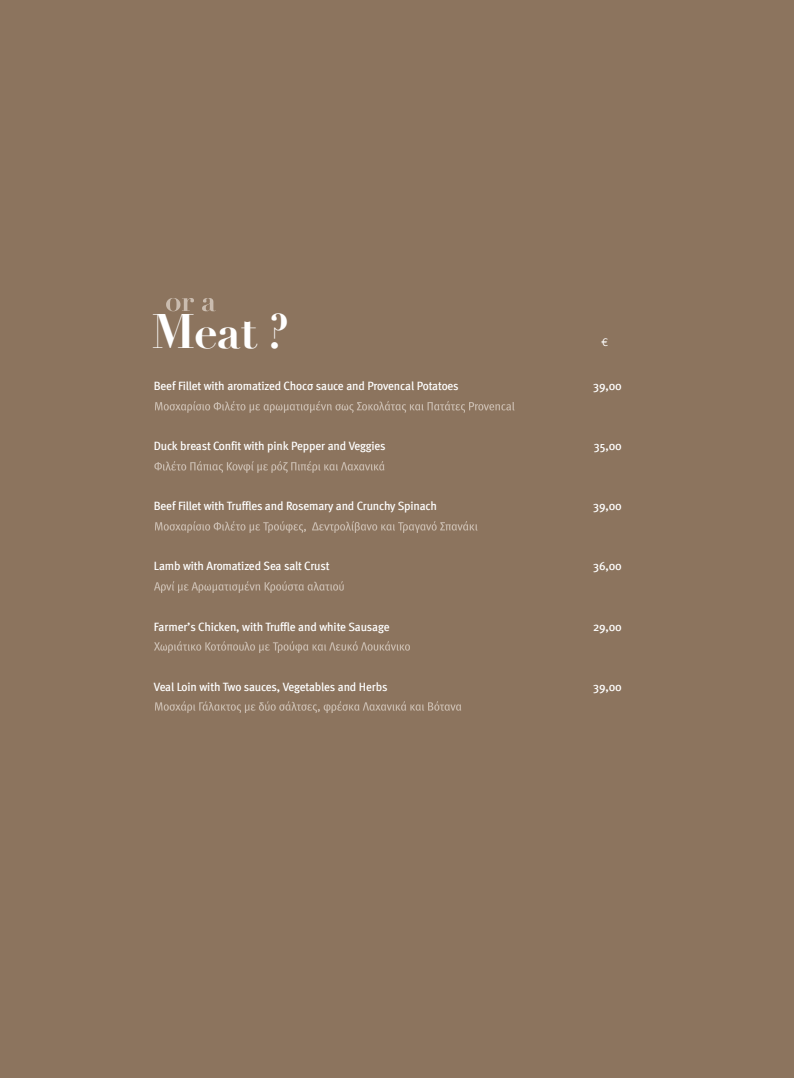
<style>
.page{position:relative;width:794px;height:1078px;background:#fff}
.page>*{position:absolute;margin:0;border:0;box-sizing:border-box;transform-origin:0 0}
.t1{font:700 47.3px "Didot";color:#fff}
.t2{font:12px "Meta Cond Med Greek";letter-spacing:-.01em;color:#fff;scale:1.1 1}
.t3{font:11px "Rotis Sans Hel";color:#fff}
</style>
<div class="page">
<div style="left:0;top:0;width:794px;height:1077px;background:#8c745e"></div>
<svg style="left:155px;top:402px;width:37px;height:8px"></svg>
<svg style="left:469px;top:402px;width:37px;height:8px"></svg>
<svg style="left:154px;top:461px;width:31px;height:9px"></svg>
<svg style="left:155px;top:522px;width:31px;height:8px"></svg>
<svg style="left:154px;top:581px;width:48px;height:12px"></svg>
<svg style="left:154px;top:641px;width:36px;height:12px"></svg>
<svg style="left:155px;top:702px;width:31px;height:8px"></svg>
<svg style="left:166px;top:298px;width:50px;height:13px"></svg>
<h1 class="t1" style="left:152px;top:302px;width:139px">Meat ?</h1>
<p class="t3" style="left:601px;top:338px;width:8px">€</p>
<p class="t2" style="left:154px;top:380px;width:278px">Beef Fillet with aromatized Chocσ sauce and Provencal Potatoes</p>
<p class="t2" style="left:593px;top:380px;width:27px">39,00</p>
<p class="t2" style="left:154px;top:440px;width:212px">Duck breast Confit with pink Pepper and Veggies</p>
<p class="t2" style="left:594px;top:440px;width:27px">35,00</p>
<p class="t2" style="left:154px;top:500px;width:259px">Beef Fillet with Truffles and Rosemary and Crunchy Spinach</p>
<p class="t2" style="left:593px;top:500px;width:27px">39,00</p>
<p class="t2" style="left:154px;top:560px;width:161px">Lamb with Aromatized Sea salt Crust</p>
<p class="t2" style="left:593px;top:560px;width:27px">36,00</p>
<p class="t2" style="left:154px;top:620px;width:216px">Farmer’s Chicken, with Truffle and white Sausage</p>
<p class="t2" style="left:593px;top:620px;width:28px">29,00</p>
<p class="t2" style="left:154px;top:680px;width:214px">Veal Loin with Two sauces, Vegetables and Herbs</p>
<p class="t2" style="left:593px;top:680px;width:27px">39,00</p>
</div>
